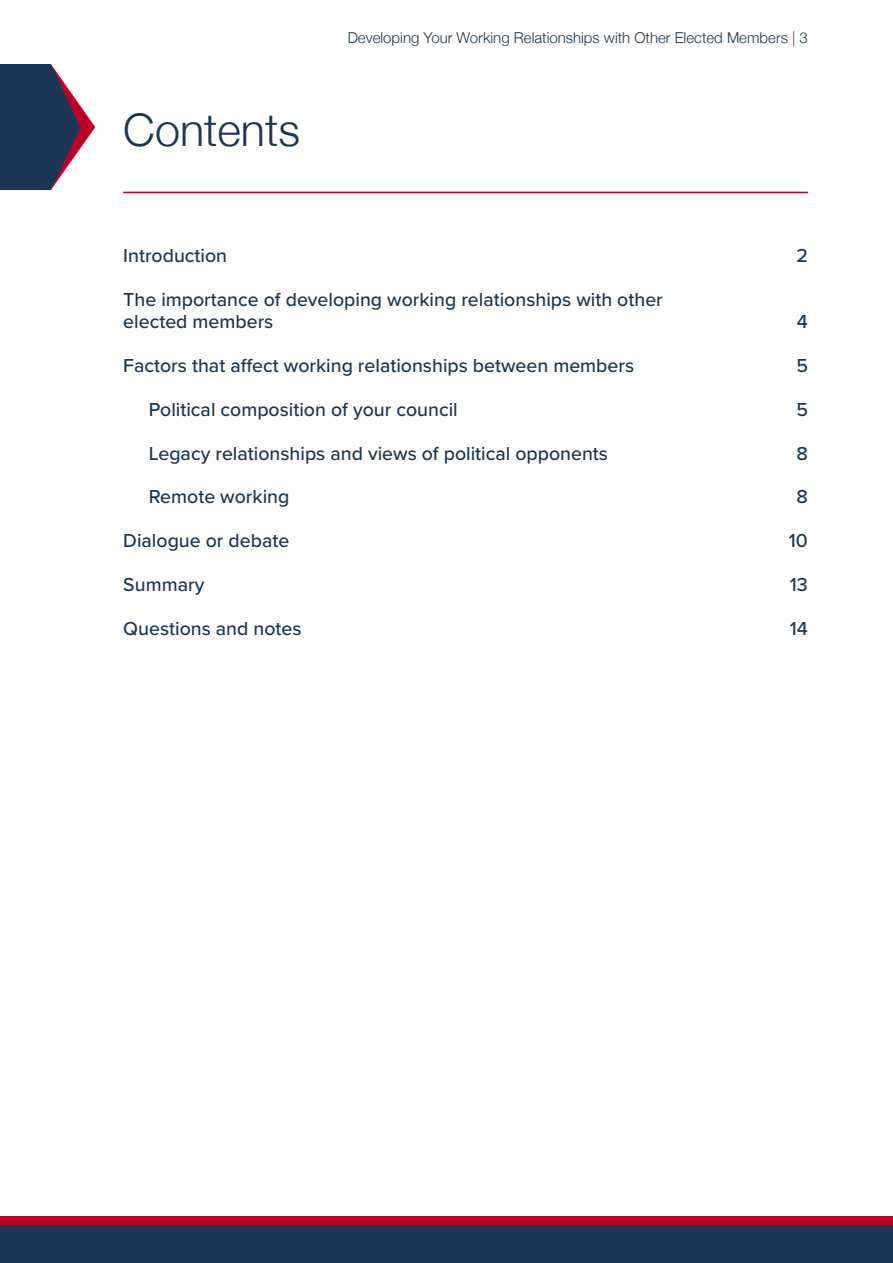
<style>
.page{position:relative;width:893px;height:1263px;background:#fff}
.page>*{position:absolute;margin:0;border:0;box-sizing:border-box;transform-origin:0 0}
.t1{font:300 45px "Helvetica Neue";color:#1a3654}
.contents_1{font:500 19.5px "Proxima Nova";color:#1a3654}
.t2{font:300 15px "Helvetica Neue";color:#1a3654}
.s1{color:#b90027}
</style>
<div class="page">
<div style="left:0;top:1225px;width:893px;height:38px;background:#1a3654"></div>
<div style="left:0;top:1216px;width:893px;height:9px;background:#b90027"></div>
<hr style="left:123px;top:192px;width:685px;height:1px;background:#b90027">
<div style="left:0;top:64px;width:51px;height:126px;background:#1a3654"></div>
<svg style="left:51px;top:64px;width:44px;height:126px"></svg>
<h2 class="t1" style="left:123px;top:93px;width:178px">Contents</h2>
<p class="t2" style="left:348px;top:26px;width:462px">Developing Your Working Relationships with Other Elected Members <span class="s1">|</span> 3</p>
<p class="contents_1" style="left:123px;top:241px;width:105px">Introduction</p>
<p class="contents_1" style="left:796px;top:241px;width:13px">2</p>
<p class="contents_1" style="left:123px;top:285px;width:541px">The importance of developing working relationships with other</p>
<p class="contents_1" style="left:123px;top:307px;width:152px">elected members</p>
<p class="contents_1" style="left:797px;top:307px;width:13px">4</p>
<p class="contents_1" style="left:123px;top:351px;width:512px">Factors that affect working relationships between members</p>
<p class="contents_1" style="left:796px;top:351px;width:13px">5</p>
<p class="contents_1" style="left:149px;top:395px;width:310px">Political composition of your council</p>
<p class="contents_1" style="left:796px;top:395px;width:13px">5</p>
<p class="contents_1" style="left:149px;top:439px;width:461px">Legacy relationships and views of political opponents</p>
<p class="contents_1" style="left:796px;top:439px;width:13px">8</p>
<p class="contents_1" style="left:149px;top:482px;width:142px">Remote working</p>
<p class="contents_1" style="left:796px;top:482px;width:13px">8</p>
<p class="contents_1" style="left:123px;top:526px;width:167px">Dialogue or debate</p>
<p class="contents_1" style="left:789px;top:526px;width:20px">10</p>
<p class="contents_1" style="left:123px;top:570px;width:83px">Summary</p>
<p class="contents_1" style="left:790px;top:570px;width:20px">13</p>
<p class="contents_1" style="left:123px;top:614px;width:180px">Questions and notes</p>
<p class="contents_1" style="left:790px;top:614px;width:20px">14</p>
</div>
